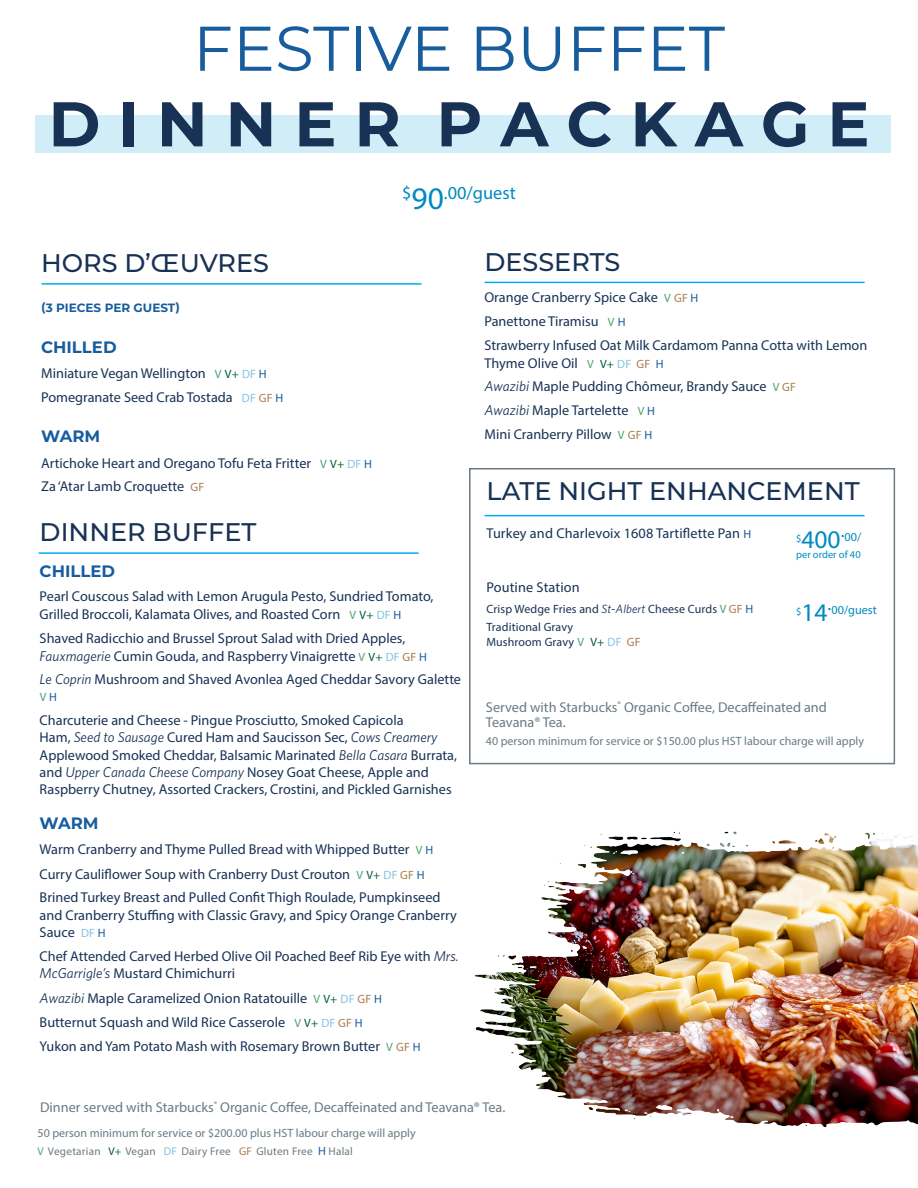
<style>
.page{position:relative;width:918px;height:1188px;background:#fff}
.page>*{position:absolute;margin:0;border:0;box-sizing:border-box;transform-origin:0 0}
.t1{font:63px "Montserrat";color:#175d9e}
.t2{font:700 63px "Montserrat";color:#183255}
.Meal_Name{font:500 25.5px "Montserrat";color:#183255}
.t3{font:25.5px "Myriad Pro";color:#008ac0}
.t4{font:18.3px "Myriad Pro";color:#008ac0}
.Menu_Item{font:700 16.5px "Montserrat";color:#175d9e}
.BodyCopy{font:14.25px/17.1px "Myriad Pro";color:#183255}
.t5{font:14.25px/15px "Myriad Pro";color:#6b7a83}
.BodyCopy-2{font:14.25px/17.4px "Myriad Pro";color:#183256}
.t6{font:12.3px "Myriad Pro";color:#008ac0}
.t7{font:12px "Myriad Pro";color:#6b7a83}
.BodyCopy-3{font:12px "Myriad Pro";letter-spacing:.01em;color:#183255}
.Menu_Item-2{font:700 12px "Montserrat";color:#175d9e}
.BodyCopy-4{font:12px "Myriad Pro";color:#53a174}
.t8{font:11.25px "Myriad Pro";letter-spacing:.02em;color:#6b7a83}
.t9{font:10.5px "Myriad Pro";color:#008ac0}
.s1{font-size:31.5px}
.s2{font-size:12px;color:#53a174}
.s3{font-size:12px;color:#005d33}
.s4{font-size:12px;color:#81c4e2}
.s5{font-size:12px;color:#175d9e}
.s6{font-size:12px;color:#a97b50}
.s7{font-family:"Whitney";font-style:italic}
.s8{color:#175d9e}
.s9{color:#53a174}
.s10{color:#a97b50}
.s11{color:#005d33}
.s12{color:#81c4e2}
.s13{font-size:25.5px}
</style>
<div class="page">
<img style="left:469px;top:468px;width:449px;height:660px">
<div style="left:36px;top:115px;width:855px;height:38px;background:#d1edf7"></div>
<hr style="left:42px;top:283px;width:380px;height:2px;background:#00aeef">
<hr style="left:39px;top:552px;width:380px;height:2px;background:#00aeef">
<hr style="left:485px;top:282px;width:380px;height:1px;background:#00aeef">
<hr style="left:484px;top:515px;width:381px;height:1px;background:#00aeef">
<div style="left:469px;top:468px;width:426px;height:296px;border:2px solid #6b7a83"></div>
<p class="t1" style="left:193px;top:5px;width:533px">FESTIVE BUFFET</p>
<p class="t2" style="left:48px;top:79px;width:823px">D I N N E R P A C K A G E</p>
<p class="t4" style="left:402px;top:182px;width:115px">$<span class="s1">90</span>.00/guest</p>
<p class="Meal_Name" style="left:41px;top:245px;width:229px">HORS D’ŒUVRES</p>
<p class="Menu_Item-2" style="left:41px;top:299px;width:140px">(3 PIECES PER GUEST)</p>
<p class="Menu_Item" style="left:41px;top:335px;width:77px">CHILLED</p>
<p class="BodyCopy" style="left:41px;top:364px;width:227px">Miniature Vegan Wellington <span class="s2">V</span> <span class="s3">V+</span> <span class="s4">DF</span> <span class="s5">H</span></p>
<p class="BodyCopy" style="left:41px;top:389px;width:244px">Pomegranate Seed Crab Tostada <span class="s4">DF</span> <span class="s6">GF</span> <span class="s5">H</span></p>
<p class="Menu_Item" style="left:41px;top:425px;width:61px">WARM</p>
<p class="BodyCopy" style="left:41px;top:454px;width:332px">Artichoke Heart and Oregano Tofu Feta Fritter <span class="s2">V</span> <span class="s3">V+</span> <span class="s4">DF</span> <span class="s5">H</span></p>
<p class="BodyCopy" style="left:41px;top:478px;width:165px">Za ‘Atar Lamb Croquette <span class="s6">GF</span></p>
<p class="Meal_Name" style="left:40px;top:514px;width:218px">DINNER BUFFET</p>
<p class="Menu_Item" style="left:40px;top:559px;width:77px">CHILLED</p>
<p class="BodyCopy" style="left:40px;top:587px;width:395px;line-height:17.7px">Pearl Couscous Salad with Lemon Arugula Pesto, Sundried Tomato,<br>Grilled Broccoli, Kalamata Olives, and Roasted Corn <span class="s2">V</span> <span class="s3">V+</span> <span class="s4">DF</span> <span class="s5">H</span></p>
<p class="BodyCopy" style="left:40px;top:629px;width:389px;line-height:17.7px">Shaved Radicchio and Brussel Sprout Salad with Dried Apples,<br><span class="s7">Fauxmagerie</span> Cumin Gouda, and Raspberry Vinaigrette <span class="s2">V</span> <span class="s3">V+</span> <span class="s4">DF</span> <span class="s6">GF</span> <span class="s5">H</span></p>
<p class="BodyCopy" style="left:40px;top:671px;width:423px"><span class="s7">Le Coprin</span> Mushroom and Shaved Avonlea Aged Cheddar Savory Galette</p>
<p class="BodyCopy-4" style="left:40px;top:690px;width:19px">V <span class="s8">H</span></p>
<p class="BodyCopy" style="left:40px;top:712px;width:419px">Charcuterie and Cheese - Pingue Prosciutto, Smoked Capicola<br>Ham, <span class="s7">Seed to Sausage</span> Cured Ham and Saucisson Sec, <span class="s7">Cows Creamery </span>Applewood Smoked Cheddar, Balsamic Marinated <span class="s7">Bella Casara</span> Burrata, and <span class="s7">Upper Canada Cheese Company</span> Nosey Goat Cheese, Apple and Raspberry Chutney, Assorted Crackers, Crostini, and Pickled Garnishes</p>
<p class="Menu_Item" style="left:40px;top:811px;width:61px">WARM</p>
<p class="BodyCopy" style="left:40px;top:841px;width:395px">Warm Cranberry and Thyme Pulled Bread with Whipped Butter <span class="s2">V</span> <span class="s5">H</span></p>
<p class="BodyCopy" style="left:40px;top:865px;width:387px">Curry Cauliflower Soup with Cranberry Dust Crouton <span class="s2">V</span> <span class="s3">V+</span> <span class="s4">DF</span> <span class="s6">GF</span> <span class="s5">H</span></p>
<p class="BodyCopy-2" style="left:40px;top:889px;width:419px">Brined Turkey Breast and Pulled Confit Thigh Roulade, Pumpkinseed and Cranberry Stuffing with Classic Gravy, and Spicy Orange Cranberry<br>Sauce <span class="s4">DF</span> <span class="s5">H</span></p>
<p class="BodyCopy" style="left:40px;top:948px;width:421px">Chef Attended Carved Herbed Olive Oil Poached Beef Rib Eye with <span class="s7">Mrs.<br>McGarrigle’s</span> Mustard Chimichurri</p>
<p class="BodyCopy" style="left:40px;top:989px;width:344px"><span class="s7">Awazibi</span> Maple Caramelized Onion Ratatouille <span class="s2">V</span> <span class="s3">V+</span> <span class="s4">DF</span> <span class="s6">GF</span> <span class="s5">H</span></p>
<p class="BodyCopy" style="left:40px;top:1014px;width:325px">Butternut Squash and Wild Rice Casserole <span class="s2">V</span> <span class="s3">V+</span> <span class="s4">DF</span> <span class="s6">GF</span> <span class="s5">H</span></p>
<p class="BodyCopy" style="left:40px;top:1038px;width:382px">Yukon and Yam Potato Mash with Rosemary Brown Butter <span class="s2">V</span> <span class="s6">GF</span> <span class="s5">H</span></p>
<p class="Meal_Name" style="left:484px;top:244px;width:137px">DESSERTS</p>
<p class="BodyCopy" style="left:484px;top:288px;width:215px">Orange Cranberry Spice Cake <span class="s2">V</span> <span class="s6">GF</span> <span class="s5">H</span></p>
<p class="BodyCopy" style="left:484px;top:312px;width:143px">Panettone Tiramisu <span class="s2">V</span> <span class="s5">H</span></p>
<p class="BodyCopy" style="left:484px;top:336px;width:384px;line-height:17.7px">Strawberry Infused Oat Milk Cardamom Panna Cotta with Lemon<br>Thyme Olive Oil <span class="s2">V</span> <span class="s3">V+</span> <span class="s4">DF</span> <span class="s6">GF</span> <span class="s5">H</span></p>
<p class="BodyCopy" style="left:484px;top:378px;width:313px"><span class="s7">Awazibi</span> Maple Pudding Chômeur, Brandy Sauce <span class="s2">V</span> <span class="s6">GF</span></p>
<p class="BodyCopy" style="left:484px;top:402px;width:172px"><span class="s7">Awazibi</span> Maple Tartelette <span class="s2">V</span> <span class="s5">H</span></p>
<p class="BodyCopy" style="left:484px;top:426px;width:169px">Mini Cranberry Pillow <span class="s2">V</span> <span class="s6">GF</span> <span class="s5">H</span></p>
<p class="Meal_Name" style="left:487px;top:474px;width:375px">LATE NIGHT ENHANCEMENT</p>
<p class="t9" style="left:796px;top:532px;width:7px">$</p>
<p class="t3" style="left:801px;top:523px;width:61px">400<sup>.</sup><sup>00/</sup></p>
<p class="t9" style="left:796px;top:548px;width:66px">per order of 40</p>
<p class="BodyCopy" style="left:486px;top:524px;width:266px">Turkey and Charlevoix 1608 Tartiflette Pan <span class="s5">H</span></p>
<p class="BodyCopy" style="left:486px;top:579px;width:95px">Poutine Station</p>
<p class="BodyCopy-3" style="left:486px;top:602px;width:268px">Crisp Wedge Fries and <span class="s7">St-Albert</span> Cheese Curds <span class="s9">V</span> <span class="s10">GF</span> <span class="s8">H</span></p>
<p class="BodyCopy-3" style="left:486px;top:619px;width:88px">Traditional Gravy</p>
<p class="BodyCopy-3" style="left:486px;top:635px;width:156px">Mushroom Gravy <span class="s9">V</span> <span class="s11">V+</span> <span class="s12">DF</span> <span class="s10">GF</span></p>
<p class="t9" style="left:796px;top:605px;width:7px">$</p>
<p class="t6" style="left:801px;top:602px;width:77px"><span class="s13">14</span><sup>.</sup>00/guest</p>
<p class="t5" style="left:486px;top:700px;width:342px">Served with Starbucks<sup>®</sup> Organic Coffee, Decaffeinated and<br>Teavana® Tea.</p>
<p class="t7" style="left:486px;top:734px;width:380px">40 person minimum for service or $150.00 plus HST labour charge will apply</p>
<p class="t5" style="left:40px;top:1100px;width:467px">Dinner served with Starbucks<sup>®</sup> Organic Coffee, Decaffeinated and Teavana® Tea.</p>
<p class="t7" style="left:38px;top:1125px;width:380px">50 person minimum for service or $200.00 plus HST labour charge will apply</p>
<p class="t8" style="left:38px;top:1144px;width:317px"><span class="s9">V</span> Vegetarian <span class="s11">V+</span> Vegan <span class="s12">DF</span> Dairy Free <span class="s10">GF</span> Gluten Free <span class="s5">H</span> Halal</p>
</div>
